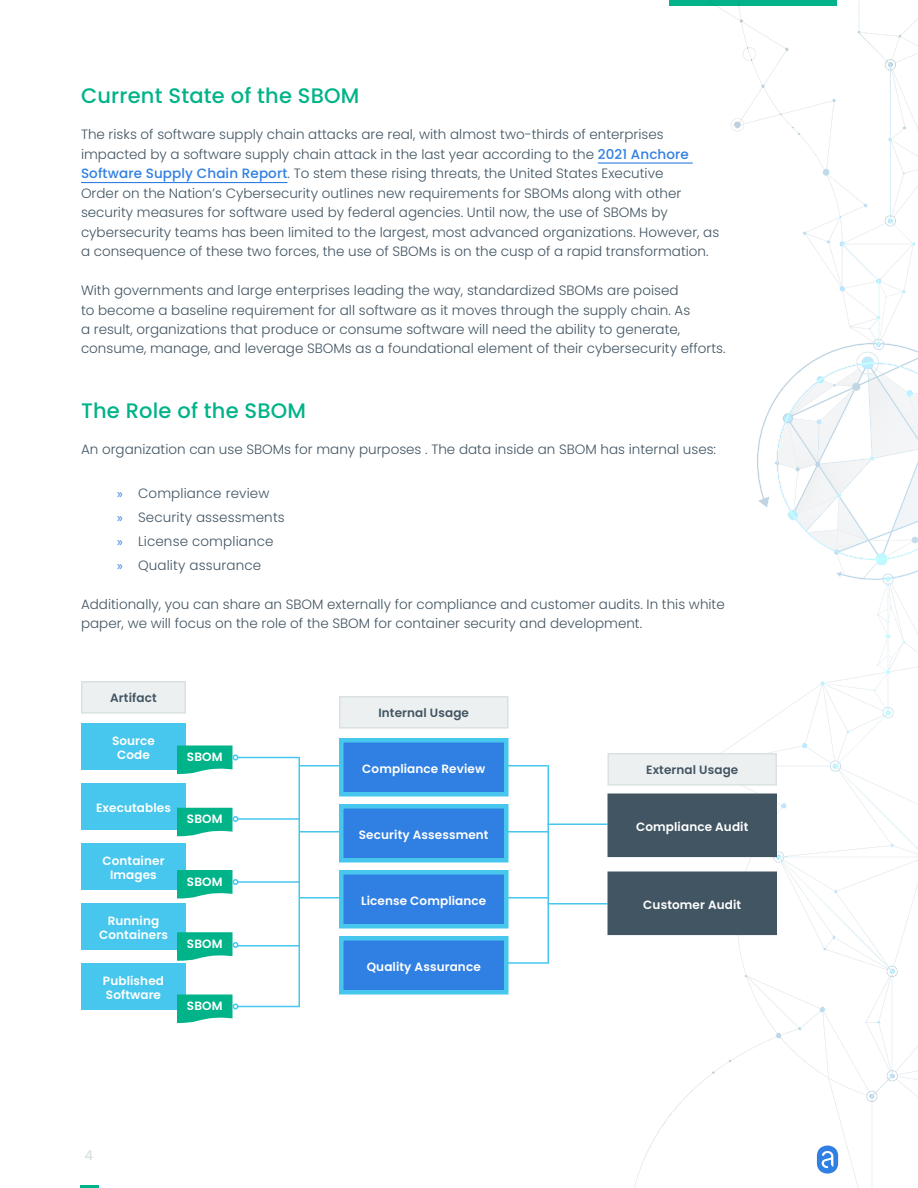
<style>
.page{position:relative;width:918px;height:1188px;background:#fff}
.page>*{position:absolute;margin:0;border:0;box-sizing:border-box;transform-origin:0 0}
.t1{font:500 21px "Poppins";letter-spacing:.01em;color:#00b388}
.t2{font:300 13.5px/19.5px "Poppins";color:#425563}
.t3{font:500 13.5px "Poppins";color:#d9e1e2}
.t4{font:600 12px/14.4px "Poppins";letter-spacing:.01em;color:#fff;text-align:center}
.t5{font:600 12px "Poppins";letter-spacing:.01em;color:#425563}
.s1{font-weight:500;color:#307fe2}
.s2{font-family:"Myriad Pro";font-weight:400;color:#307fe2}
</style>
<div class="page">
<hr style="left:80px;top:1185px;width:18px;height:3px;background:#00b388">
<div style="left:669px;top:0;width:168px;height:6px;background:#00b388"></div>
<svg style="left:630px;top:2px;width:288px;height:1186px"></svg>
<svg style="left:778px;top:579px;width:140px;height:609px"></svg>
<svg style="left:886px;top:670px;width:4px;height:4px"></svg>
<svg style="left:886px;top:634px;width:4px;height:5px"></svg>
<svg style="left:887px;top:654px;width:5px;height:4px"></svg>
<svg style="left:858px;top:688px;width:7px;height:2px"></svg>
<svg style="left:820px;top:681px;width:5px;height:5px"></svg>
<svg style="left:798px;top:1027px;width:4px;height:4px"></svg>
<svg style="left:823px;top:947px;width:4px;height:4px"></svg>
<svg style="left:832px;top:936px;width:4px;height:3px"></svg>
<svg style="left:834px;top:890px;width:4px;height:3px"></svg>
<svg style="left:890px;top:844px;width:4px;height:3px"></svg>
<div style="left:861px;top:357px;width:13px;height:12px;background:#c0ebff;border-radius:50%"></div>
<svg style="left:875px;top:553px;width:13px;height:13px"></svg>
<div style="left:734px;top:121px;width:7px;height:7px;background:#c0d1dd;border-radius:50%"></div>
<svg style="left:822px;top:169px;width:8px;height:7px"></svg>
<svg style="left:803px;top:231px;width:4px;height:4px"></svg>
<svg style="left:792px;top:126px;width:8px;height:9px"></svg>
<svg style="left:785px;top:47px;width:4px;height:4px"></svg>
<svg style="left:761px;top:84px;width:4px;height:4px"></svg>
<svg style="left:739px;top:19px;width:4px;height:4px"></svg>
<svg style="left:827px;top:1px;width:88px;height:346px"></svg>
<svg style="left:885px;top:576px;width:6px;height:6px"></svg>
<svg style="left:885px;top:710px;width:6px;height:6px"></svg>
<svg style="left:832px;top:763px;width:6px;height:6px"></svg>
<svg style="left:802px;top:743px;width:6px;height:6px"></svg>
<svg style="left:781px;top:803px;width:6px;height:6px"></svg>
<svg style="left:776px;top:854px;width:6px;height:6px"></svg>
<svg style="left:776px;top:1033px;width:6px;height:6px"></svg>
<svg style="left:819px;top:1007px;width:6px;height:6px"></svg>
<svg style="left:889px;top:968px;width:6px;height:6px"></svg>
<svg style="left:889px;top:1073px;width:6px;height:6px"></svg>
<svg style="left:869px;top:1093px;width:6px;height:6px"></svg>
<svg style="left:776px;top:362px;width:142px;height:198px"></svg>
<hr style="left:598px;top:162px;width:95px;height:2px;background:#307fe2">
<hr style="left:81px;top:182px;width:207px;height:1px;background:#307fe2">
<hr style="left:300px;top:765px;width:248px;height:1px;background:#47c7ed">
<hr style="left:237px;top:757px;width:63px;height:1px;background:#47c7ed">
<hr style="left:237px;top:818px;width:63px;height:2px;background:#47c7ed">
<hr style="left:237px;top:881px;width:63px;height:2px;background:#47c7ed">
<hr style="left:237px;top:945px;width:63px;height:1px;background:#47c7ed">
<hr style="left:237px;top:1006px;width:63px;height:1px;background:#47c7ed">
<hr style="left:300px;top:831px;width:249px;height:1px;background:#47c7ed">
<hr style="left:548px;top:824px;width:60px;height:1px;background:#47c7ed">
<hr style="left:548px;top:903px;width:60px;height:1px;background:#47c7ed">
<hr style="left:300px;top:897px;width:249px;height:1px;background:#47c7ed">
<hr style="left:423px;top:962px;width:126px;height:2px;background:#47c7ed">
<div style="left:82px;top:682px;width:103px;height:31px;background:#ecf0f0"></div>
<div style="left:81px;top:681px;width:105px;height:33px;border:2px solid #d9e1e2"></div>
<div style="left:81px;top:723px;width:105px;height:47px;background:#47c7ed"></div>
<div style="left:81px;top:783px;width:105px;height:47px;background:#47c7ed"></div>
<div style="left:81px;top:843px;width:105px;height:47px;background:#47c7ed"></div>
<div style="left:81px;top:903px;width:105px;height:47px;background:#47c7ed"></div>
<div style="left:81px;top:963px;width:105px;height:47px;background:#47c7ed"></div>
<div style="left:341px;top:740px;width:165px;height:54px;background:#307fe2"></div>
<div style="left:339px;top:738px;width:169px;height:58px;border:4px solid #47c7ed"></div>
<div style="left:341px;top:806px;width:165px;height:54px;background:#307fe2"></div>
<div style="left:339px;top:804px;width:169px;height:58px;border:4px solid #47c7ed"></div>
<div style="left:341px;top:872px;width:165px;height:54px;background:#307fe2"></div>
<div style="left:339px;top:870px;width:169px;height:58px;border:4px solid #47c7ed"></div>
<div style="left:341px;top:938px;width:165px;height:54px;background:#307fe2"></div>
<div style="left:339px;top:936px;width:169px;height:58px;border:4px solid #47c7ed"></div>
<div style="left:340px;top:697px;width:168px;height:31px;background:#ecf0f0"></div>
<div style="left:339px;top:696px;width:169px;height:33px;border:2px solid #d9e1e2"></div>
<div style="left:610px;top:796px;width:165px;height:59px;background:#425563"></div>
<div style="left:608px;top:794px;width:169px;height:63px;border:4px solid #425563"></div>
<div style="left:610px;top:874px;width:165px;height:59px;background:#425563"></div>
<div style="left:608px;top:872px;width:169px;height:63px;border:4px solid #425563"></div>
<div style="left:608px;top:754px;width:168px;height:31px;background:#ecf0f0"></div>
<div style="left:608px;top:753px;width:169px;height:33px;border:2px solid #d9e1e2"></div>
<hr style="left:548px;top:765px;width:1px;height:198px;background:#47c7ed">
<hr style="left:298px;top:758px;width:2px;height:248px;background:#47c7ed">
<svg style="left:177px;top:746px;width:61px;height:28px"></svg>
<svg style="left:177px;top:808px;width:61px;height:28px;background:#2cc09d"></svg>
<svg style="left:177px;top:870px;width:61px;height:28px;background:#2abf9c"></svg>
<svg style="left:177px;top:932px;width:61px;height:29px"></svg>
<svg style="left:177px;top:994px;width:61px;height:29px"></svg>
<h1 class="t1" style="left:81px;top:84px;width:280px">Current State of the SBOM</h1>
<p class="t2" style="left:81px;top:125px;width:640px">The risks of software supply chain attacks are real, with almost two-thirds of enterprises impacted by a software supply chain attack in the last year according to the <span class="s1">2021 Anchore Software Supply Chain Report</span>. To stem these rising threats, the United States Executive<br>Order on the Nation’s Cybersecurity outlines new requirements for SBOMs along with other security measures for software used by federal agencies. Until now, the use of SBOMs by cybersecurity teams has been limited to the largest, most advanced organizations. However, as a consequence of these two forces, the use of SBOMs is on the cusp of a rapid transformation.</p>
<p class="t2" style="left:81px;top:281px;width:646px">With governments and large enterprises leading the way, standardized SBOMs are poised<br>to become a baseline requirement for all software as it moves through the supply chain. As<br>a result, organizations that produce or consume software will need the ability to generate, consume, manage, and leverage SBOMs as a foundational element of their cybersecurity efforts.</p>
<h1 class="t1" style="left:81px;top:399px;width:227px">The Role of the SBOM</h1>
<p class="t2" style="left:81px;top:440px;width:637px">An organization can use SBOMs for many purposes . The data inside an SBOM has internal uses:</p>
<p class="t2" style="left:117px;top:481px;width:169px;line-height:24px"><span class="s2">»</span> Compliance review<br><span class="s2">»</span> Security assessments <span class="s2">»</span> License compliance<br><span class="s2">»</span> Quality assurance</p>
<p class="t2" style="left:81px;top:594px;width:645px">Additionally, you can share an SBOM externally for compliance and customer audits. In this white paper, we will focus on the role of the SBOM for container security and development.</p>
<p class="t5" style="left:110px;top:691px;width:48px">Artifact</p>
<p class="t4" style="left:112px;top:733px;width:44px">Source<br>Code</p>
<p class="t4" style="left:96px;top:800px;width:76px">Executables</p>
<p class="t4" style="left:102px;top:853px;width:64px">Container<br>Images</p>
<p class="t4" style="left:99px;top:913px;width:70px">Running<br>Containers</p>
<p class="t4" style="left:103px;top:973px;width:63px;text-align:left">Published<br>Software</p>
<p class="t4" style="left:187px;top:750px;width:37px">SBOM</p>
<p class="t4" style="left:187px;top:812px;width:37px">SBOM</p>
<p class="t4" style="left:187px;top:874px;width:37px">SBOM</p>
<p class="t4" style="left:187px;top:937px;width:37px">SBOM</p>
<p class="t4" style="left:187px;top:999px;width:37px">SBOM</p>
<p class="t3" style="left:85px;top:1147px;width:10px">4</p>
<p class="t5" style="left:378px;top:706px;width:92px">Internal Usage</p>
<p class="t4" style="left:362px;top:761px;width:124px">Compliance Review</p>
<p class="t4" style="left:359px;top:827px;width:131px">Security Assessment</p>
<p class="t4" style="left:361px;top:893px;width:127px">License Compliance</p>
<p class="t4" style="left:367px;top:959px;width:116px">Quality Assurance</p>
<p class="t5" style="left:646px;top:763px;width:94px">External Usage</p>
<p class="t4" style="left:636px;top:820px;width:114px">Compliance Audit</p>
<p class="t4" style="left:643px;top:898px;width:99px">Customer Audit</p>
</div>
